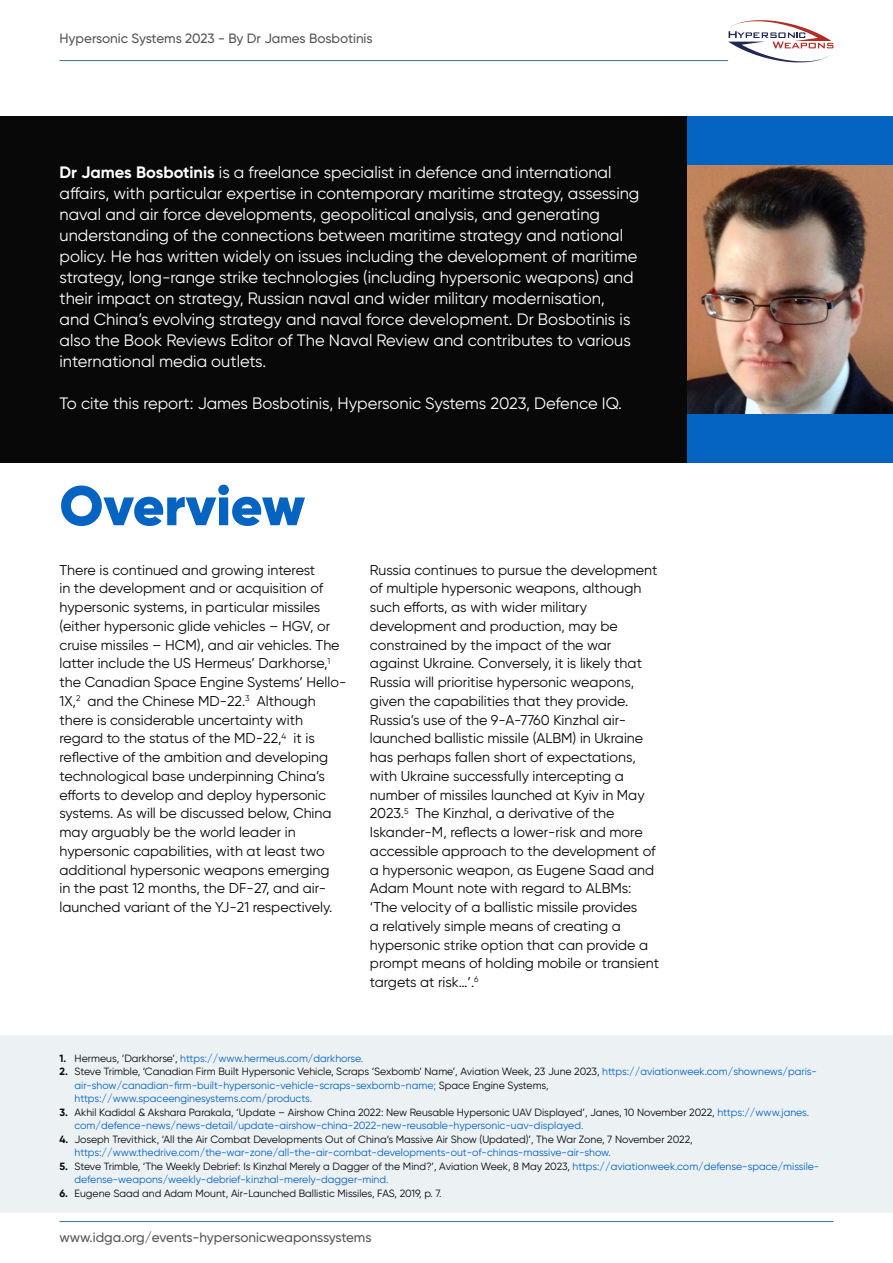
<style>
.page{position:relative;width:893px;height:1263px;background:#fff}
.page>*{position:absolute;margin:0;border:0;box-sizing:border-box;transform-origin:0 0}
.t1{font:900 55.5px "Gilroy";color:#0563c1}
.t2{font:16.5px/21px "Gilroy";color:#fff}
.t3{font:14.25px/18.8px "Gilroy";color:#080808}
.t4{font:500 13.5px "Gilroy";color:#575756}
.t5{font:10.5px/13.5px "Gilroy";color:#0563c1}
.t6{font:10.5px/13.5px "Gilroy";color:#080808}
.s1{font-weight:700}
.s2{font-weight:700;color:#080808}
.s3{color:#080808}
.s4{color:#0563c1}
</style>
<div class="page">
<svg style="left:728px;top:20px;width:105px;height:42px"></svg>
<hr style="left:60px;top:60px;width:668px;height:1px;background:#407094">
<hr style="left:60px;top:1221px;width:773px;height:1px;background:#407094">
<div style="left:0;top:116px;width:893px;height:346px;background:#080808"></div>
<img style="left:687px;top:165px;width:206px;height:249px">
<div style="left:687px;top:116px;width:206px;height:49px;background:#0563c1"></div>
<div style="left:687px;top:414px;width:206px;height:48px;background:#0563c1"></div>
<div style="left:0;top:1036px;width:893px;height:177px;background:#ecf1f4"></div>
<p class="t4" style="left:60px;top:30px;width:315px">Hypersonic Systems 2023 - By Dr James Bosbotinis</p>
<p class="t2" style="left:60px;top:161px;width:581px"><span class="s1">Dr James Bosbotinis</span> is a freelance specialist in defence and international affairs, with particular expertise in contemporary maritime strategy, assessing naval and air force developments, geopolitical analysis, and generating understanding of the connections between maritime strategy and national policy. He has written widely on issues including the development of maritime strategy, long-range strike technologies (including hypersonic weapons) and their impact on strategy, Russian naval and wider military modernisation,<br>and China’s evolving strategy and naval force development. Dr Bosbotinis is also the Book Reviews Editor of The Naval Review and contributes to various international media outlets.</p>
<p class="t2" style="left:60px;top:392px;width:564px">To cite this report: James Bosbotinis, Hypersonic Systems 2023, Defence IQ.</p>
<h1 class="t1" style="left:60px;top:470px;width:248px">Overview</h1>
<p class="t3" style="left:60px;top:560px;width:288px">There is continued and growing interest<br>in the development and or acquisition of hypersonic systems, in particular missiles (either hypersonic glide vehicles – HGV, or cruise missiles – HCM), and air vehicles. The latter include the US Hermeus’ Darkhorse,<sup>1 </sup>the Canadian Space Engine Systems’ Hello-1X,<sup>2</sup> and the Chinese MD-22.<sup>3</sup> Although there is considerable uncertainty with regard to the status of the MD-22,<sup>4</sup> it is reflective of the ambition and developing technological base underpinning China’s efforts to develop and deploy hypersonic systems. As will be discussed below, China may arguably be the world leader in hypersonic capabilities, with at least two additional hypersonic weapons emerging<br>in the past 12 months, the DF-27, and air&shy;launched variant of the YJ-21 respectively.</p>
<p class="t3" style="left:370px;top:560px;width:291px">Russia continues to pursue the development of multiple hypersonic weapons, although such efforts, as with wider military development and production, may be constrained by the impact of the war against Ukraine. Conversely, it is likely that Russia will prioritise hypersonic weapons, given the capabilities that they provide.<br>Russia’s use of the 9-A-7760 Kinzhal air&shy;launched ballistic missile (ALBM) in Ukraine has perhaps fallen short of expectations, with Ukraine successfully intercepting a number of missiles launched at Kyiv in May 2023.<sup>5</sup> The Kinzhal, a derivative of the Iskander-M, reflects a lower-risk and more accessible approach to the development of a hypersonic weapon, as Eugene Saad and Adam Mount note with regard to ALBMs: ‘The velocity of a ballistic missile provides<br>a relatively simple means of creating a hypersonic strike option that can provide a prompt means of holding mobile or transient targets at risk…’.<sup>6</sup></p>
<p class="t5" style="left:60px;top:1051px;width:305px"><span class="s2">1.</span> <span class="s3">Hermeus, ‘Darkhorse’,</span> https://www.hermeus.com/darkhorse.</p>
<p class="t5" style="left:75px;top:1065px;width:744px;text-indent:-15px"><span class="s2">2.</span> <span class="s3">Steve Trimble, ‘Canadian Firm Built Hypersonic Vehicle, Scraps ‘Sexbomb’ Name’, Aviation Week, 23 June 2023,</span> https://aviationweek.com/shownews/paris&shy;air-show/canadian-firm-built-hypersonic-vehicle-scraps-sexbomb-name; <span class="s3">Space Engine Systems,<br></span>https://www.spaceenginesystems.com/products.</p>
<p class="t5" style="left:75px;top:1105px;width:736px;text-indent:-15px"><span class="s2">3.</span> <span class="s3">Akhil Kadidal &amp; Akshara Parakala, ‘Update – Airshow China 2022: New Reusable Hypersonic UAV Displayed’, Janes, 10 November 2022,</span> https://www.janes. com/defence-news/news-detail/update-airshow-china-2022-new-reusable-hypersonic-uav-displayed.</p>
<p class="t6" style="left:75px;top:1132px;width:620px;text-indent:-15px"><span class="s1">4.</span> Joseph Trevithick, ‘All the Air Combat Developments Out of China’s Massive Air Show (Updated)’, The War Zone, 7 November 2022, <span class="s4">https://www.thedrive.com/the-war-zone/all-the-air-combat-developments-out-of-chinas-massive-air-show.</span></p>
<p class="t5" style="left:75px;top:1159px;width:746px;text-indent:-15px"><span class="s2">5.</span> <span class="s3">Steve Trimble, ‘The Weekly Debrief: Is Kinzhal Merely a Dagger of the Mind?’, Aviation Week, 8 May 2023,</span> https://aviationweek.com/defense-space/missile&shy;defense-weapons/weekly-debrief-kinzhal-merely-dagger-mind.</p>
<p class="t6" style="left:60px;top:1186px;width:384px"><span class="s1">6.</span> Eugene Saad and Adam Mount, Air-Launched Ballistic Missiles, FAS, 2019, p. 7.</p>
<p class="t4" style="left:60px;top:1229px;width:314px">www.idga.org/events-hypersonicweaponssystems</p>
</div>
